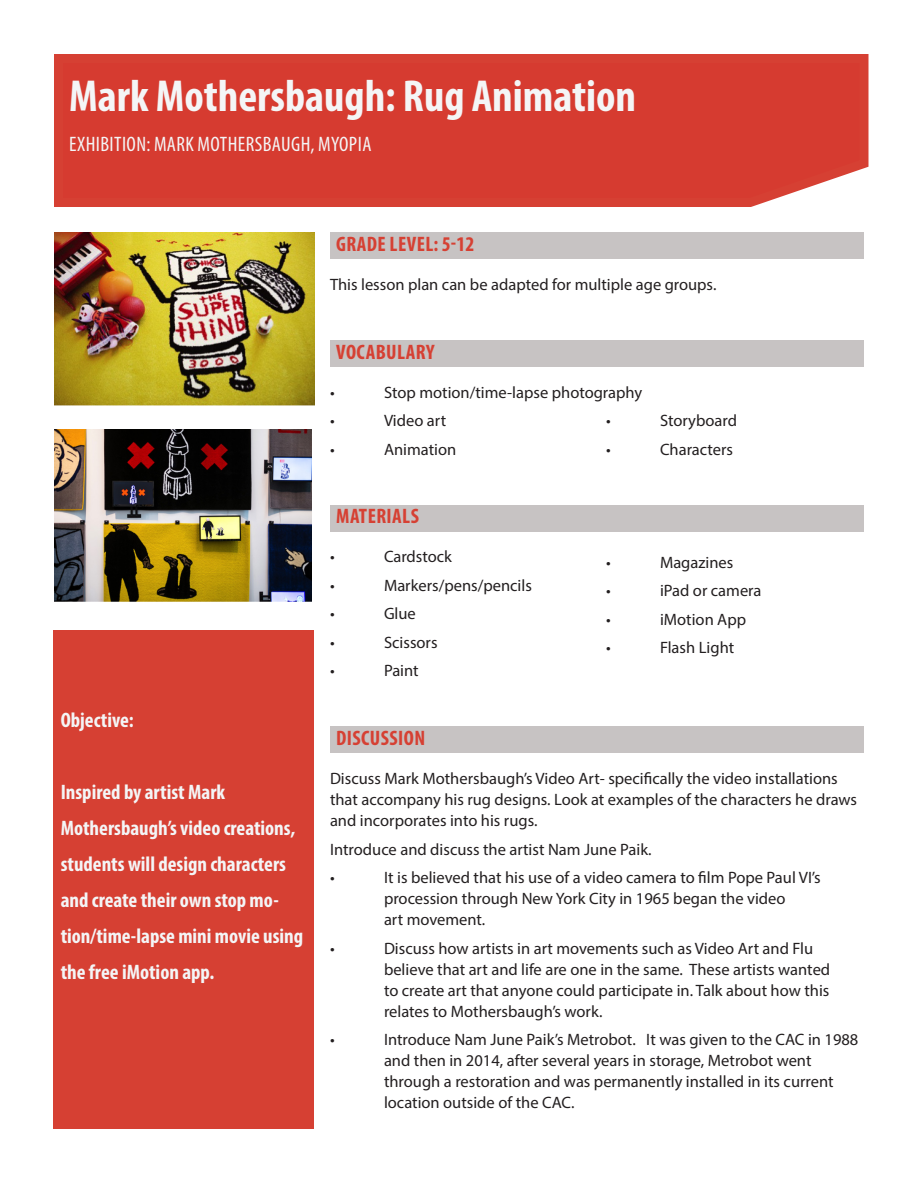
<style>
.page{position:relative;width:918px;height:1188px;background:#fff}
.page>*{position:absolute;margin:0;border:0;box-sizing:border-box;transform-origin:0 0}
.t1{font:700 condensed 45px "Myriad Pro";color:#f4f5f6}
.Objective{font:700 condensed 21px/36px "Myriad Pro";color:#f4f5f6}
.Headings{font:700 condensed 21px "Myriad Pro";letter-spacing:.02em;color:#d64033}
.Subtitle{font:condensed 21px "Myriad Pro";letter-spacing:.02em;color:#f4f5f6}
.t2{font:16.5px/21px "Myriad Pro";color:#231f20}
</style>
<div class="page">
<div style="left:53px;top:630px;width:261px;height:499px;background:#d64033"></div>
<div style="left:54px;top:54px;width:815px;height:153px;background:#d63b30"></div>
<div style="left:330px;top:232px;width:534px;height:27px;background:#c7c3c3"></div>
<div style="left:330px;top:340px;width:534px;height:27px;background:#c7c3c3"></div>
<div style="left:330px;top:505px;width:534px;height:27px;background:#c7c3c3"></div>
<div style="left:330px;top:726px;width:534px;height:27px;background:#c7c3c3"></div>
<img style="left:54px;top:232px;width:260px;height:174px">
<img style="left:54px;top:430px;width:258px;height:172px">
<p class="t1" style="left:69px;top:68px;width:569px">Mark Mothersbaugh: Rug Animation</p>
<p class="Subtitle" style="left:69px;top:132px;width:304px">EXHIBITION: MARK MOTHERSBAUGH, MYOPIA</p>
<p class="Headings" style="left:336px;top:231px;width:140px">GRADE LEVEL: 5-12</p>
<p class="t2" style="left:330px;top:274px;width:388px">This lesson plan can be adapted for multiple age groups.</p>
<p class="Headings" style="left:336px;top:339px;width:100px">VOCABULARY</p>
<p class="t2" style="left:330px;top:381px;width:6px">•</p>
<p class="t2" style="left:384px;top:381px;width:260px">Stop motion/time-lapse photography</p>
<p class="t2" style="left:330px;top:410px;width:6px">•</p>
<p class="t2" style="left:384px;top:410px;width:64px">Video art</p>
<p class="t2" style="left:330px;top:438px;width:6px">•</p>
<p class="t2" style="left:384px;top:438px;width:74px">Animation</p>
<p class="t2" style="left:606px;top:410px;width:6px">•</p>
<p class="t2" style="left:660px;top:410px;width:79px">Storyboard</p>
<p class="t2" style="left:606px;top:439px;width:6px">•</p>
<p class="t2" style="left:660px;top:439px;width:75px">Characters</p>
<p class="Objective" style="left:61px;top:701px;width:75px">Objective:</p>
<p class="Objective" style="left:61px;top:773px;width:244px">Inspired by artist Mark<br>Mothersbaugh’s video creations, students will design characters and create their own stop mo&shy;tion/time-lapse mini movie using the free iMotion app.</p>
<p class="Headings" style="left:336px;top:503px;width:84px">MATERIALS</p>
<p class="t2" style="left:330px;top:546px;width:6px">•</p>
<p class="t2" style="left:384px;top:546px;width:70px">Cardstock</p>
<p class="t2" style="left:330px;top:575px;width:6px">•</p>
<p class="t2" style="left:384px;top:575px;width:149px">Markers/pens/pencils</p>
<p class="t2" style="left:330px;top:603px;width:6px">•</p>
<p class="t2" style="left:384px;top:603px;width:33px">Glue</p>
<p class="t2" style="left:330px;top:632px;width:6px">•</p>
<p class="t2" style="left:384px;top:632px;width:55px">Scissors</p>
<p class="t2" style="left:330px;top:660px;width:6px">•</p>
<p class="t2" style="left:384px;top:660px;width:36px">Paint</p>
<p class="t2" style="left:606px;top:551px;width:6px">•</p>
<p class="t2" style="left:660px;top:551px;width:75px">Magazines</p>
<p class="t2" style="left:606px;top:580px;width:6px">•</p>
<p class="t2" style="left:660px;top:580px;width:103px">iPad or camera</p>
<p class="t2" style="left:606px;top:608px;width:6px">•</p>
<p class="t2" style="left:660px;top:608px;width:88px">iMotion App</p>
<p class="t2" style="left:606px;top:637px;width:6px">•</p>
<p class="t2" style="left:660px;top:637px;width:76px">Flash Light</p>
<p class="Headings" style="left:336px;top:725px;width:91px">DISCUSSION</p>
<p class="t2" style="left:330px;top:768px;width:529px">Discuss Mark Mothersbaugh’s Video Art- specifically the video installations that accompany his rug designs. Look at examples of the characters he draws and incorporates into his rugs.</p>
<p class="t2" style="left:330px;top:838px;width:323px">Introduce and discuss the artist Nam June Paik.</p>
<p class="t2" style="left:330px;top:867px;width:6px">•</p>
<p class="t2" style="left:384px;top:867px;width:438px">It is believed that his use of a video camera to film Pope Paul VI’s procession through New York City in 1965 began the video<br>art movement.</p>
<p class="t2" style="left:330px;top:937px;width:6px">•</p>
<p class="t2" style="left:384px;top:937px;width:448px">Discuss how artists in art movements such as Video Art and Flu believe that art and life are one in the same. These artists wanted to create art that anyone could participate in. Talk about how this relates to Mothersbaugh’s work.</p>
<p class="t2" style="left:330px;top:1029px;width:6px">•</p>
<p class="t2" style="left:384px;top:1029px;width:476px">Introduce Nam June Paik’s Metrobot. It was given to the CAC in 1988 and then in 2014, after several years in storage, Metrobot went through a restoration and was permanently installed in its current location outside of the CAC.</p>
</div>
